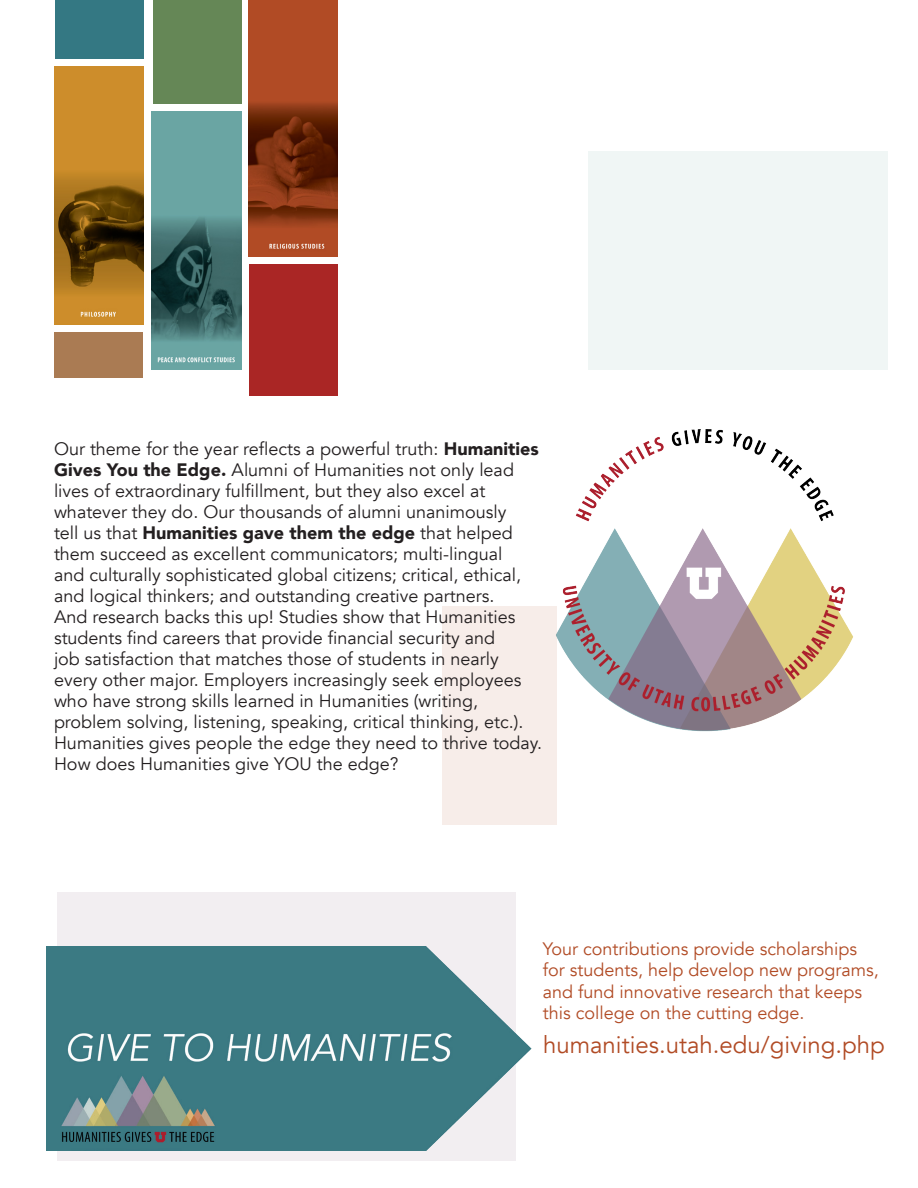
<style>
.page{position:relative;width:918px;height:1188px;background:#fff}
.page>*{position:absolute;margin:0;border:0;box-sizing:border-box;transform-origin:0 0}
.t1{font:24px "Avenir";color:#b14b25}
.t2{font:18px/21px "Avenir";color:#231f20}
.t3{font:18px/21.6px "Avenir";color:#b14b25}
.s1{font-weight:900}
</style>
<div class="page">
<div style="left:57px;top:892px;width:459px;height:268px;background:#f2eef1"></div>
<div style="left:589px;top:151px;width:299px;height:219px;background:#f0f6f5"></div>
<div style="left:442px;top:606px;width:115px;height:219px;background:#f7ede9"></div>
<img style="left:151px;top:112px;width:90px;height:258px">
<img style="left:54px;top:67px;width:90px;height:258px">
<img style="left:248px;top:0;width:90px;height:256px">
<div style="left:153px;top:0;width:88px;height:103px;background:#658756"></div>
<div style="left:56px;top:0;width:88px;height:59px;background:#347883"></div>
<div style="left:54px;top:332px;width:88px;height:46px;background:#aa7b53"></div>
<div style="left:250px;top:265px;width:88px;height:131px;background:#aa2625"></div>
<img style="left:556px;top:429px;width:297px;height:303px">
<img style="left:46px;top:947px;width:486px;height:204px">
<p class="t2" style="left:54px;top:438px;width:490px">Our theme for the year reflects a powerful truth: <span class="s1">Humanities Gives You the Edge.</span> Alumni of Humanities not only lead lives of extraordinary fulfillment, but they also excel at whatever they do. Our thousands of alumni unanimously<br>tell us that <span class="s1">Humanities gave them the edge</span> that helped them succeed as excellent communicators; multi-lingual<br>and culturally sophisticated global citizens; critical, ethical, and logical thinkers; and outstanding creative partners.<br>And research backs this up! Studies show that Humanities students find careers that provide financial security and<br>job satisfaction that matches those of students in nearly every other major. Employers increasingly seek employees who have strong skills learned in Humanities (writing, problem solving, listening, speaking, critical thinking, etc.).<br>Humanities gives people the edge they need to thrive today.<br>How does Humanities give YOU the edge?</p>
<p class="t3" style="left:543px;top:938px;width:337px">Your contributions provide scholarships for students, help develop new programs, and fund innovative research that keeps this college on the cutting edge.</p>
<p class="t1" style="left:543px;top:1030px;width:343px">humanities.utah.edu/giving.php</p>
</div>
